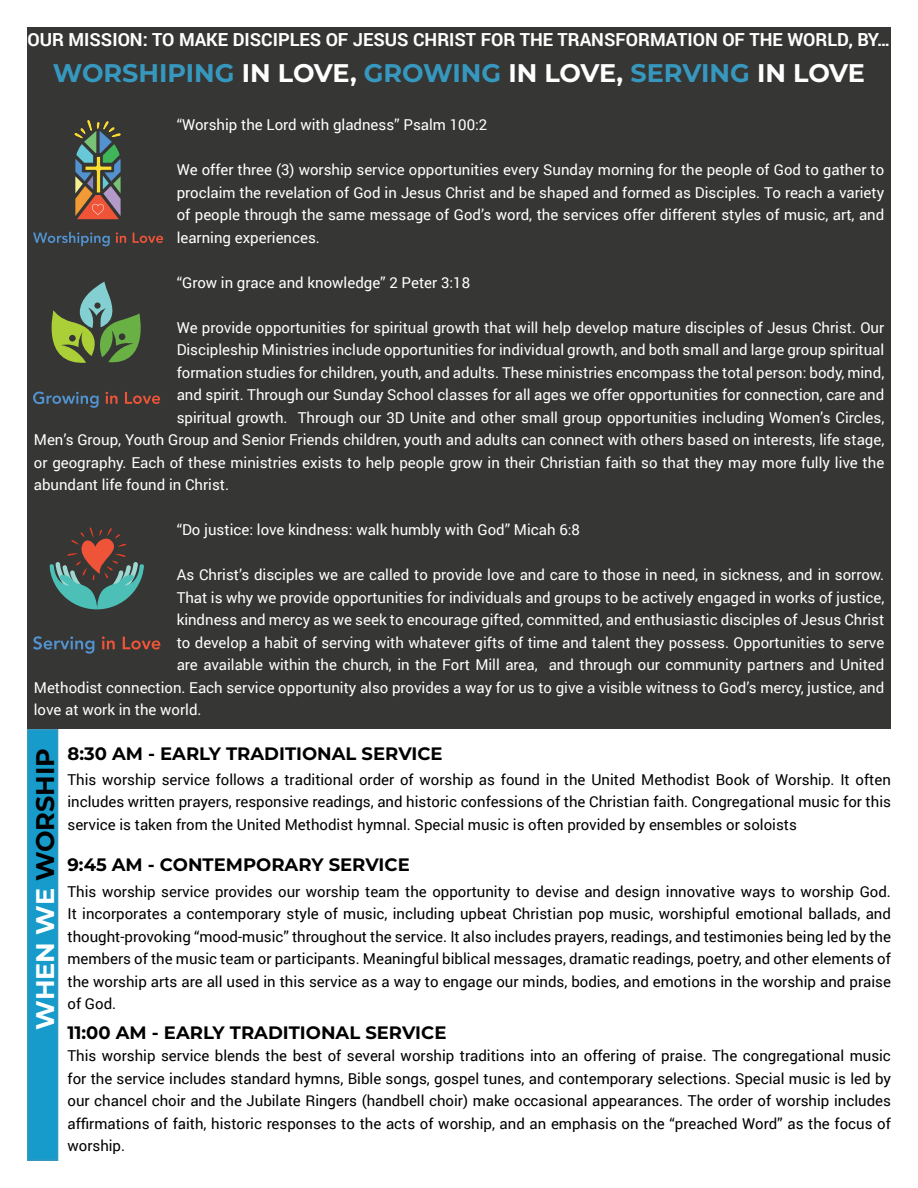
<style>
.page{position:relative;width:918px;height:1188px;background:#fff}
.page>*{position:absolute;margin:0;border:0;box-sizing:border-box;transform-origin:0 0}
.t1{font:700 25.5px "Montserrat";color:#3798bf}
.t2{font:700 25.5px "Montserrat";color:#000}
.t3{font:700 18px "Montserrat";color:#000}
.t4{font:700 18px "Roboto";color:#fff}
.t5{font:15px/22.5px "Roboto";color:#fff;text-align:justify}
.t6{font:15px/22.5px "Roboto";color:#000;text-align:justify}
.s1{color:#fff}
</style>
<div class="page">
<div style="left:27px;top:729px;width:31px;height:432px;background:#169bca;border:2px solid #3798bf"></div>
<div style="left:27px;top:27px;width:864px;height:702px;background:#363635"></div>
<svg style="left:74px;top:120px;width:47px;height:99px"></svg>
<svg style="left:33px;top:232px;width:77px;height:14px"></svg>
<svg style="left:116px;top:232px;width:10px;height:11px"></svg>
<svg style="left:133px;top:233px;width:30px;height:10px"></svg>
<svg style="left:51px;top:282px;width:90px;height:81px"></svg>
<svg style="left:33px;top:392px;width:66px;height:16px"></svg>
<svg style="left:106px;top:392px;width:12px;height:12px"></svg>
<svg style="left:125px;top:392px;width:35px;height:12px"></svg>
<svg style="left:49px;top:527px;width:95px;height:82px"></svg>
<svg style="left:33px;top:636px;width:61px;height:18px"></svg>
<svg style="left:102px;top:636px;width:13px;height:13px"></svg>
<svg style="left:123px;top:637px;width:37px;height:13px"></svg>
<p class="t4" style="left:28px;top:27px;width:864px">OUR MISSION: TO MAKE DISCIPLES OF JESUS CHRIST FOR THE TRANSFORMATION OF THE WORLD, BY…</p>
<h1 class="t1" style="left:53px;top:54px;width:814px">WORSHIPING <span class="s1">IN LOVE,</span> GROWING <span class="s1">IN LOVE,</span> SERVING <span class="s1">IN LOVE</span></h1>
<p class="t5" style="left:177px;top:113px;width:312px">“Worship the Lord with gladness” Psalm 100:2</p>
<p class="t5" style="left:177px;top:158px;width:709px">We offer three (3) worship service opportunities every Sunday morning for the people of God to gather to proclaim the revelation of God in Jesus Christ and be shaped and formed as Disciples. To reach a variety of people through the same message of God’s word, the services offer different styles of music, art, and learning experiences.</p>
<p class="t5" style="left:177px;top:271px;width:295px">“Grow in grace and knowledge” 2 Peter 3:18</p>
<p class="t5" style="left:177px;top:316px;width:709px">We provide opportunities for spiritual growth that will help develop mature disciples of Jesus Christ. Our</p>
<p class="t5" style="left:177px;top:338px;width:709px">Discipleship Ministries include opportunities for individual growth, and both small and large group spiritual</p>
<p class="t5" style="left:177px;top:361px;width:709px">formation studies for children, youth, and adults. These ministries encompass the total person: body, mind,</p>
<p class="t5" style="left:177px;top:383px;width:709px">and spirit. Through our Sunday School classes for all ages we offer opportunities for connection, care and</p>
<p class="t5" style="left:177px;top:406px;width:709px">spiritual growth. Through our 3D Unite and other small group opportunities including Women’s Circles,</p>
<p class="t5" style="left:34px;top:428px;width:852px">Men’s Group, Youth Group and Senior Friends children, youth and adults can connect with others based on interests, life stage,</p>
<p class="t5" style="left:34px;top:451px;width:852px">or geography. Each of these ministries exists to help people grow in their Christian faith so that they may more fully live the</p>
<p class="t5" style="left:34px;top:473px;width:197px">abundant life found in Christ.</p>
<p class="t5" style="left:177px;top:518px;width:405px">“Do justice: love kindness: walk humbly with God” Micah 6:8</p>
<p class="t5" style="left:177px;top:563px;width:709px">As Christ’s disciples we are called to provide love and care to those in need, in sickness, and in sorrow.</p>
<p class="t5" style="left:177px;top:586px;width:709px">That is why we provide opportunities for individuals and groups to be actively engaged in works of justice,</p>
<p class="t5" style="left:177px;top:608px;width:709px">kindness and mercy as we seek to encourage gifted, committed, and enthusiastic disciples of Jesus Christ</p>
<p class="t5" style="left:177px;top:631px;width:709px">to develop a habit of serving with whatever gifts of time and talent they possess. Opportunities to serve</p>
<p class="t5" style="left:177px;top:653px;width:709px">are available within the church, in the Fort Mill area, and through our community partners and United</p>
<p class="t5" style="left:34px;top:676px;width:852px">Methodist connection. Each service opportunity also provides a way for us to give a visible witness to God’s mercy, justice, and</p>
<p class="t5" style="left:34px;top:698px;width:169px">love at work in the world.</p>
<h1 class="t2" style="left:27px;top:1030px;width:283px;rotate:-90deg"><span class="s1">WHEN WE</span> WORSHIP</h1>
<p class="t3" style="left:68px;top:741px;width:377px">8:30 AM - EARLY TRADITIONAL SERVICE</p>
<p class="t6" style="left:68px;top:768px;width:825px">This worship service follows a traditional order of worship as found in the United Methodist Book of Worship. It often includes written prayers, responsive readings, and historic confessions of the Christian faith. Congregational music for this service is taken from the United Methodist hymnal. Special music is often provided by ensembles or soloists</p>
<p class="t3" style="left:68px;top:852px;width:344px">9:45 AM - CONTEMPORARY SERVICE</p>
<p class="t6" style="left:68px;top:880px;width:825px">This worship service provides our worship team the opportunity to devise and design innovative ways to worship God.<br>It incorporates a contemporary style of music, including upbeat Christian pop music, worshipful emotional ballads, and thought-provoking “mood-music” throughout the service. It also includes prayers, readings, and testimonies being led by the members of the music team or participants. Meaningful biblical messages, dramatic readings, poetry, and other elements of the worship arts are all used in this service as a way to engage our minds, bodies, and emotions in the worship and praise of God.</p>
<p class="t6" style="left:68px;top:1044px;width:825px">This worship service blends the best of several worship traditions into an offering of praise. The congregational music for the service includes standard hymns, Bible songs, gospel tunes, and contemporary selections. Special music is led by our chancel choir and the Jubilate Ringers (handbell choir) make occasional appearances. The order of worship includes affirmations of faith, historic responses to the acts of worship, and an emphasis on the “preached Word” as the focus of worship.</p>
<p class="t3" style="left:68px;top:1020px;width:380px">11:00 AM - EARLY TRADITIONAL SERVICE</p>
</div>
